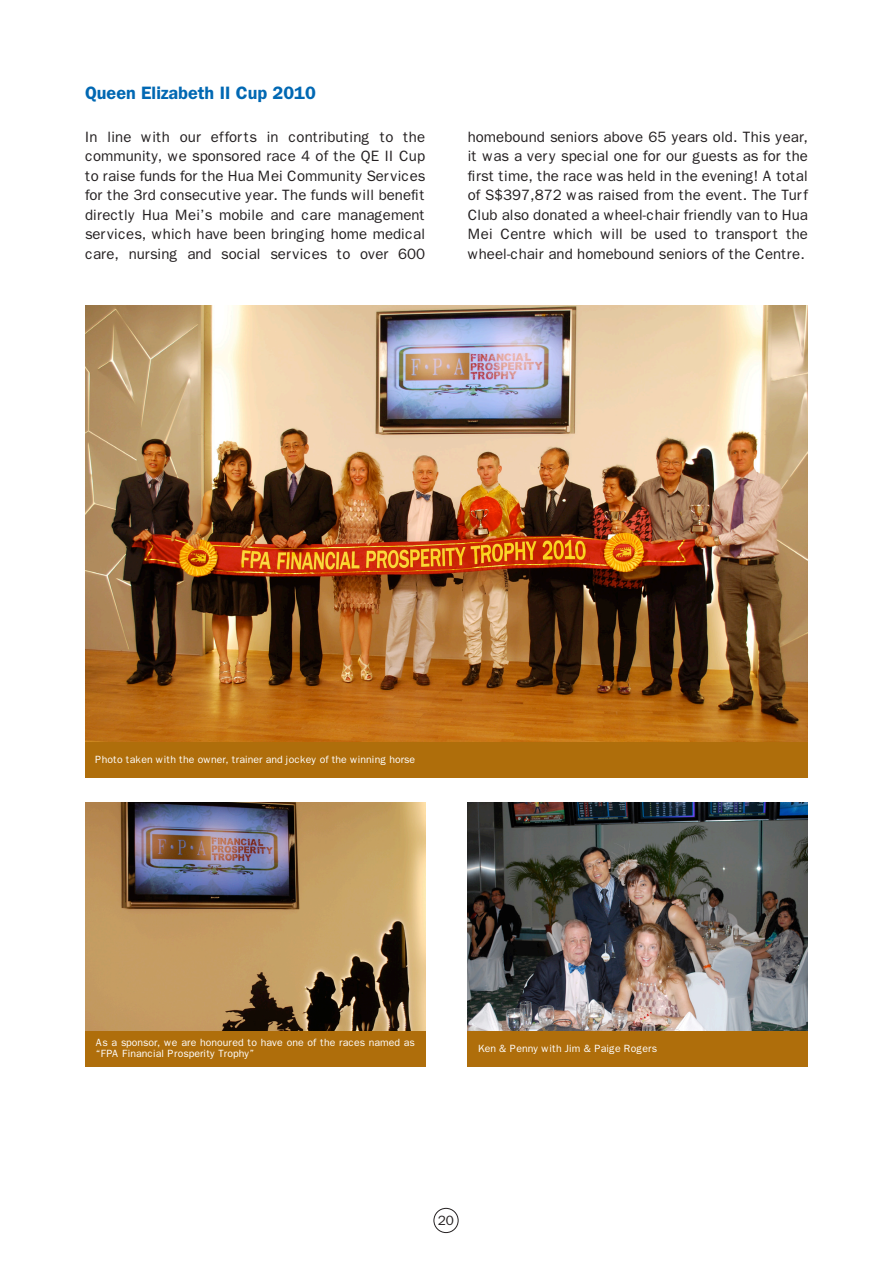
<style>
.page{position:relative;width:893px;height:1263px;background:#fff}
.page>*{position:absolute;margin:0;border:0;box-sizing:border-box;transform-origin:0 0}
.t1{font:600 18px "Franklin Gothic";color:#0168b3}
.t2{font:15px/19.5px "Franklin Gothic";color:#231f20;text-align:justify}
.t3{font:13.5px "Franklin Gothic";color:#231f20}
.t4{font:10.5px/10.5px "Franklin Gothic";color:#fff}
</style>
<div class="page">
<div style="left:434px;top:1208px;width:24px;height:25px;border:1px solid #231f20;border-radius:50%"></div>
<img style="left:85px;top:802px;width:340px;height:229px">
<div style="left:85px;top:1031px;width:340px;height:36px;background:#af6e0b"></div>
<img style="left:85px;top:305px;width:723px;height:437px">
<div style="left:85px;top:742px;width:723px;height:36px;background:#af6e0b"></div>
<img style="left:468px;top:802px;width:340px;height:229px">
<div style="left:468px;top:1031px;width:340px;height:36px;background:#af6e0b"></div>
<p class="t1" style="left:85px;top:82px;width:232px">Queen Elizabeth II Cup 2010</p>
<p class="t2" style="left:85px;top:127px;width:342px">In line with our efforts in contributing to the community, we sponsored race 4 of the QE II Cup to raise funds for the Hua Mei Community Services for the 3rd consecutive year. The funds will benefit directly Hua Mei’s mobile and care management services, which have been bringing home medical care, nursing and social services to over 600</p>
<p class="t2" style="left:468px;top:127px;width:342px">homebound seniors above 65 years old. This year, it was a very special one for our guests as for the first time, the race was held in the evening! A total of S$397,872 was raised from the event. The Turf Club also donated a wheel-chair friendly van to Hua Mei Centre which will be used to transport the wheel-chair and homebound seniors of the Centre.</p>
<p class="t4" style="left:95px;top:755px;width:321px">Photo taken with the owner, trainer and jockey of the winning horse</p>
<p class="t4" style="left:96px;top:1038px;width:321px">As a sponsor, we are honoured to have one of the races named as “FPA Financial Prosperity Trophy”</p>
<p class="t4" style="left:478px;top:1043px;width:180px">Ken &amp; Penny with Jim &amp; Paige Rogers</p>
<p class="t3" style="left:438px;top:1213px;width:18px">20</p>
</div>
